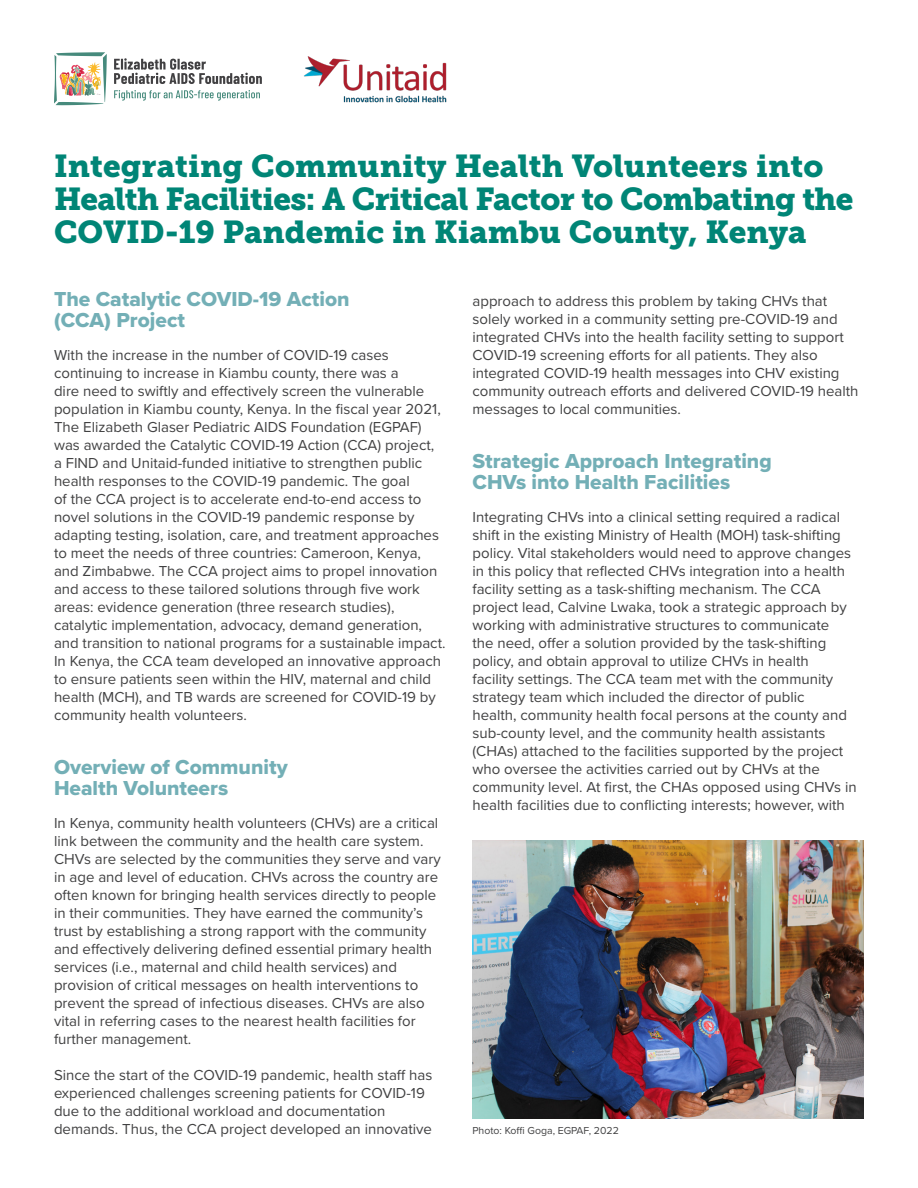
<style>
.page{position:relative;width:918px;height:1188px;background:#fff}
.page>*{position:absolute;margin:0;border:0;box-sizing:border-box;transform-origin:0 0}
.t1{font:31.5px/33px "Museo Slab 900";color:#008576}
.Subhead-2{font:21px/21px "Proxima Nova Extrabld";color:#73afb6}
.Body_copy{font:15px/18px "Proxima Nova";color:#414142}
.Caption_Credit{font:10.5px "Proxima Nova";color:#414142}
</style>
<div class="page">
<svg style="left:114px;top:90px;width:146px;height:11px"></svg>
<svg style="left:114px;top:58px;width:148px;height:26px"></svg>
<svg style="left:54px;top:52px;width:53px;height:53px"></svg>
<img style="left:304px;top:56px;width:143px;height:47px">
<img style="left:472px;top:840px;width:392px;height:279px">
<p class="t1" style="left:54px;top:150px;width:801px">Integrating Community Health Volunteers into<br>Health Facilities: A Critical Factor to Combating the<br>COVID-19 Pandemic in Kiambu County, Kenya</p>
<p class="Subhead-2" style="left:54px;top:288px;width:297px">The Catalytic COVID-19 Action (CCA) Project</p>
<p class="Body_copy" style="left:54px;top:345px;width:393px">With the increase in the number of COVID-19 cases continuing to increase in Kiambu county, there was a<br>dire need to swiftly and effectively screen the vulnerable population in Kiambu county, Kenya. In the fiscal year 2021, The Elizabeth Glaser Pediatric AIDS Foundation (EGPAF) was awarded the Catalytic COVID-19 Action (CCA) project, a FIND and Unitaid-funded initiative to strengthen public health responses to the COVID-19 pandemic. The goal<br>of the CCA project is to accelerate end-to-end access to novel solutions in the COVID-19 pandemic response by adapting testing, isolation, care, and treatment approaches to meet the needs of three countries: Cameroon, Kenya, and Zimbabwe. The CCA project aims to propel innovation and access to these tailored solutions through five work areas: evidence generation (three research studies), catalytic implementation, advocacy, demand generation, and transition to national programs for a sustainable impact.<br>In Kenya, the CCA team developed an innovative approach to ensure patients seen within the HIV, maternal and child health (MCH), and TB wards are screened for COVID-19 by community health volunteers.</p>
<p class="Subhead-2" style="left:54px;top:756px;width:235px">Overview of Community<br>Health Volunteers</p>
<p class="Body_copy" style="left:54px;top:813px;width:388px">In Kenya, community health volunteers (CHVs) are a critical link between the community and the health care system.<br>CHVs are selected by the communities they serve and vary in age and level of education. CHVs across the country are often known for bringing health services directly to people in their communities. They have earned the community’s trust by establishing a strong rapport with the community and effectively delivering defined essential primary health services (i.e., maternal and child health services) and provision of critical messages on health interventions to prevent the spread of infectious diseases. CHVs are also vital in referring cases to the nearest health facilities for further management.</p>
<p class="Body_copy" style="left:54px;top:1065px;width:380px">Since the start of the COVID-19 pandemic, health staff has experienced challenges screening patients for COVID-19 due to the additional workload and documentation demands. Thus, the CCA project developed an innovative</p>
<p class="Body_copy" style="left:472px;top:291px;width:388px">approach to address this problem by taking CHVs that solely worked in a community setting pre-COVID-19 and integrated CHVs into the health facility setting to support COVID-19 screening efforts for all patients. They also integrated COVID-19 health messages into CHV existing community outreach efforts and delivered COVID-19 health messages to local communities.</p>
<p class="Subhead-2" style="left:472px;top:450px;width:301px">Strategic Approach Integrating<br>CHVs into Health Facilities</p>
<p class="Body_copy" style="left:472px;top:507px;width:386px">Integrating CHVs into a clinical setting required a radical shift in the existing Ministry of Health (MOH) task-shifting policy. Vital stakeholders would need to approve changes in this policy that reflected CHVs integration into a health facility setting as a task-shifting mechanism. The CCA project lead, Calvine Lwaka, took a strategic approach by working with administrative structures to communicate<br>the need, offer a solution provided by the task-shifting policy, and obtain approval to utilize CHVs in health<br>facility settings. The CCA team met with the community strategy team which included the director of public<br>health, community health focal persons at the county and sub-county level, and the community health assistants (CHAs) attached to the facilities supported by the project who oversee the activities carried out by CHVs at the community level. At first, the CHAs opposed using CHVs in health facilities due to conflicting interests; however, with</p>
<p class="Caption_Credit" style="left:472px;top:1123px;width:148px">Photo: Koffi Goga, EGPAF, 2022</p>
</div>
